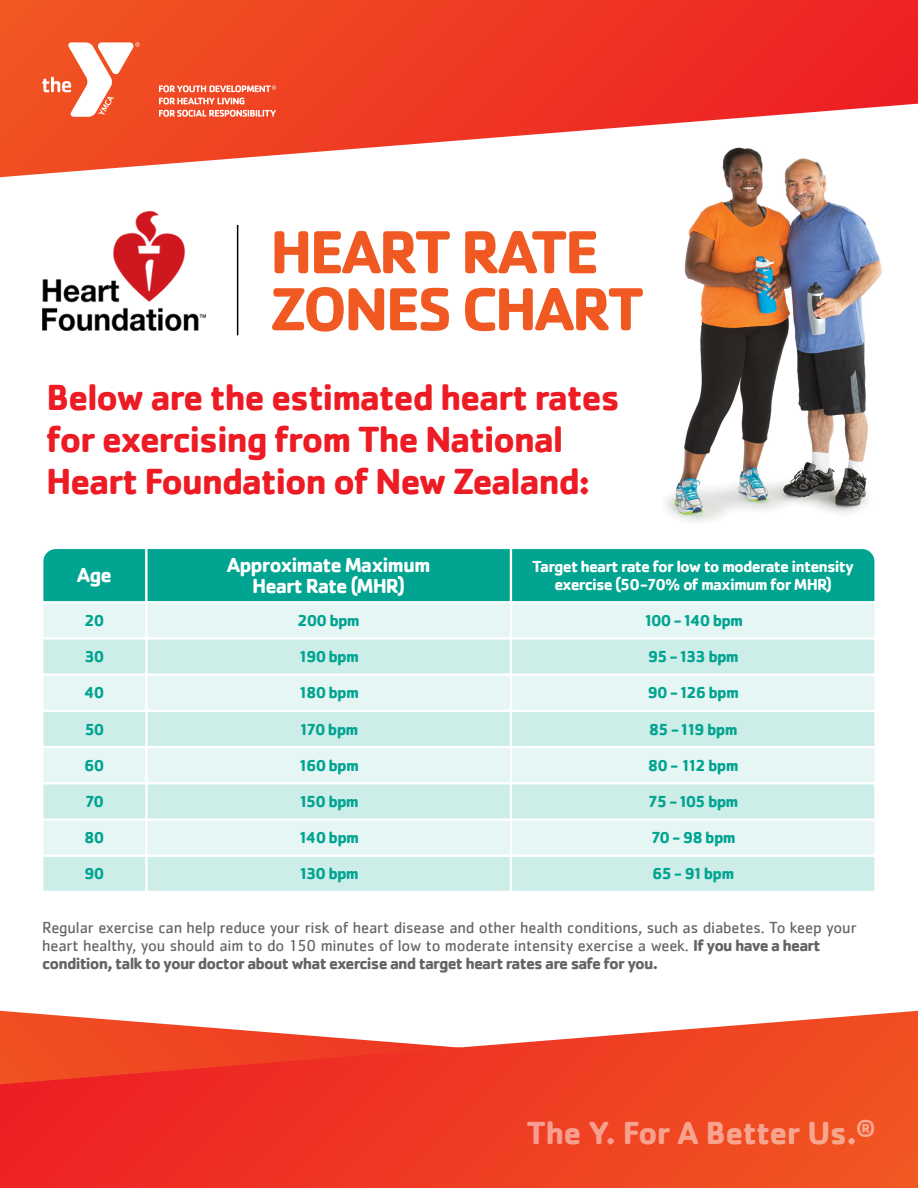
<style>
.page{position:relative;width:918px;height:1188px;background:#fff}
.page>*{position:absolute;margin:0;border:0;box-sizing:border-box;transform-origin:0 0}
.t1{font:700 63px/57px "Cachet";letter-spacing:-.05em;color:#f15922}
.t2{font:700 37.5px/42px "Cachet";letter-spacing:-.04em;color:#ed1c24}
.t3{font:700 33px "Cachet";letter-spacing:-.02em;color:rgb(255 255 255/.5)}
.t4{font:700 21px/21px "Cachet";letter-spacing:-.05em;color:#fff;text-align:center}
.t5{font:16.5px/18px "Cachet";letter-spacing:-.01em;color:#636466}
.t6{font:700 16.5px/36.2px "Cachet";letter-spacing:-.05em;color:#01a490;text-align:justify}
.t7{font:700 16.5px/18px "Cachet";letter-spacing:-.05em;color:#fff;text-align:center}
.s1{font-weight:700}
</style>
<div class="page">
<img style="left:665px;top:177px;width:217px;height:344px">
<svg style="left:0;top:0;width:918px;height:177px"></svg>
<svg style="left:42px;top:42px;width:98px;height:75px"></svg>
<svg style="left:159px;top:98px;width:117px;height:19px;background:#f48068"></svg>
<svg style="left:159px;top:85px;width:117px;height:7px"></svg>
<svg style="left:0;top:1011px;width:918px;height:177px;background:#f05139"></svg>
<img style="left:42px;top:211px;width:163px;height:119px">
<hr style="left:237px;top:225px;width:1px;height:110px;background:#000">
<div style="left:41px;top:601px;width:107px;height:39px;background:#e6f6f4;border:2px solid #fff"></div>
<div style="left:41px;top:637px;width:107px;height:39px;background:#cdede9;border:2px solid #fff"></div>
<div style="left:41px;top:674px;width:107px;height:38px;background:#e6f6f4;border:2px solid #fff"></div>
<div style="left:41px;top:710px;width:107px;height:38px;background:#cdede9;border:2px solid #fff"></div>
<div style="left:41px;top:746px;width:107px;height:38px;background:#e6f6f4;border:2px solid #fff"></div>
<div style="left:41px;top:782px;width:107px;height:39px;background:#cdede9;border:2px solid #fff"></div>
<div style="left:41px;top:818px;width:107px;height:39px;background:#e6f6f4;border:2px solid #fff"></div>
<div style="left:41px;top:855px;width:107px;height:38px;background:#cdede9;border:2px solid #fff"></div>
<svg style="left:41px;top:549px;width:104px;height:55px;background:#15ab98"></svg>
<div style="left:145px;top:547px;width:367px;height:56px;background:#01a490;border:2px solid #fff"></div>
<div style="left:509px;top:547px;width:366px;height:54px;background:#01a490"></div>
<div style="left:145px;top:601px;width:367px;height:39px;background:#e6f6f4;border:2px solid #fff"></div>
<div style="left:145px;top:637px;width:367px;height:39px;background:#cdede9;border:2px solid #fff"></div>
<div style="left:145px;top:674px;width:367px;height:38px;background:#e6f6f4;border:2px solid #fff"></div>
<div style="left:145px;top:710px;width:367px;height:38px;background:#cdede9;border:2px solid #fff"></div>
<div style="left:145px;top:746px;width:367px;height:38px;background:#e6f6f4;border:2px solid #fff"></div>
<div style="left:145px;top:782px;width:367px;height:39px;background:#cdede9;border:2px solid #fff"></div>
<div style="left:145px;top:818px;width:367px;height:39px;background:#e6f6f4;border:2px solid #fff"></div>
<div style="left:145px;top:855px;width:367px;height:38px;background:#cdede9;border:2px solid #fff"></div>
<div style="left:510px;top:601px;width:367px;height:39px;background:#e6f6f4;border:2px solid #fff"></div>
<div style="left:510px;top:637px;width:367px;height:39px;background:#cdede9;border:2px solid #fff"></div>
<div style="left:510px;top:674px;width:367px;height:38px;background:#e6f6f4;border:2px solid #fff"></div>
<div style="left:510px;top:710px;width:367px;height:38px;background:#cdede9;border:2px solid #fff"></div>
<div style="left:510px;top:746px;width:367px;height:38px;background:#e6f6f4;border:2px solid #fff"></div>
<div style="left:510px;top:782px;width:367px;height:39px;background:#cdede9;border:2px solid #fff"></div>
<div style="left:510px;top:818px;width:367px;height:39px;background:#e6f6f4;border:2px solid #fff"></div>
<div style="left:510px;top:855px;width:367px;height:38px;background:#cdede9;border:2px solid #fff"></div>
<h1 class="t1" style="left:270px;top:221px;width:376px">HEART RATE<br>ZONES CHART</h1>
<h2 class="t2" style="left:46px;top:375px;width:575px">Below are the estimated heart rates for exercising from The National<br>Heart Foundation of New Zealand:</h2>
<p class="t4" style="left:77px;top:564px;width:37px">Age</p>
<p class="t4" style="left:227px;top:553px;width:205px">Approximate Maximum<br>Heart Rate (MHR)</p>
<p class="t7" style="left:532px;top:557px;width:324px">Target heart rate for low to moderate intensity exercise (50-70% of maximum for MHR)</p>
<p class="t6" style="left:643px;top:602px;width:101px;text-align:left">100 - 140 bpm<br>95 - 133 bpm<br>90 - 126 bpm</p>
<p class="t6" style="left:648px;top:710px;width:92px;text-align:left">85 -119 bpm<br>80 - 112 bpm<br>75 - 105 bpm<br>70 - 98 bpm<br>65 - 91bpm</p>
<p class="t6" style="left:298px;top:602px;width:64px">200 bpm 190 bpm 180 bpm</p>
<p class="t6" style="left:298px;top:710px;width:62px">170 bpm 160 bpm 150 bpm 140 bpm 130 bpm</p>
<p class="t6" style="left:84px;top:602px;width:22px">20<br>30<br>40</p>
<p class="t6" style="left:84px;top:710px;width:22px">50<br>60<br>70<br>80<br>90</p>
<p class="t5" style="left:42px;top:918px;width:816px">Regular exercise can help reduce your risk of heart disease and other health conditions, such as diabetes. To keep your heart healthy, you should aim to do 150 minutes of low to moderate intensity exercise a week. <span class="s1">If you have a heart condition, talk to your doctor about what exercise and target heart rates are safe for you.</span></p>
<h3 class="t3" style="left:526px;top:1112px;width:351px">The Y. For A Better Us.<sup>®</sup></h3>
</div>
